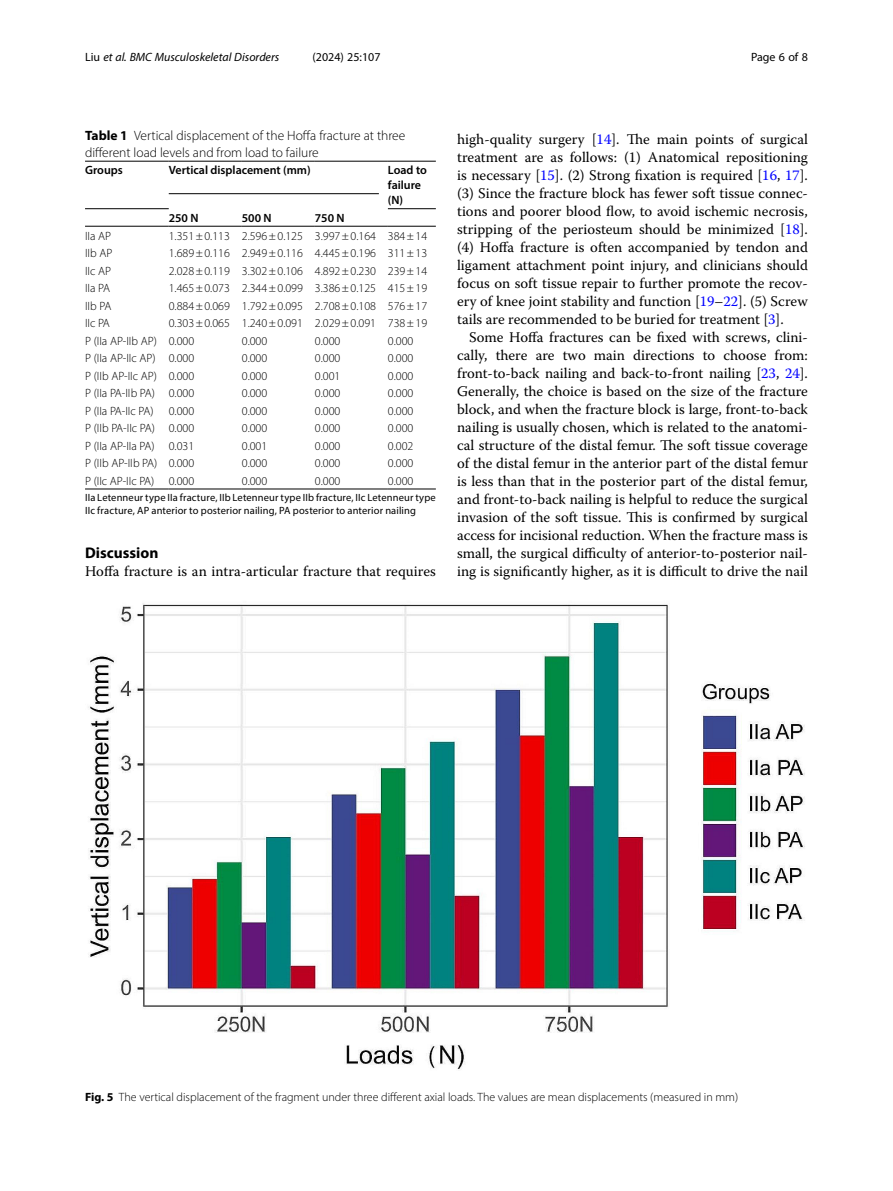
<style>
.page{position:relative;width:893px;height:1191px;background:#fff}
.page>*{position:absolute;margin:0;border:0;box-sizing:border-box;transform-origin:0 0}
.Head_1{font:700 15.45px "Myriad Pro";color:#000}
.Body_Text_Indent{font:14.7px/18px "Warnock Pro";color:#000;text-align:justify}
.Body_Text{font:14.7px/18px "Warnock Pro";color:#000;text-align:justify}
.Table_Caption{font:300 13.5px/16.5px "Myriad Pro";color:#000}
.Table_Body{font:300 12px "Myriad Pro";color:#000}
.Figure_Caption{font:300 12px "Myriad Pro";color:#000}
.t1{font:italic 12px "Myriad Pro";color:#000}
.Table_Head{font:600 12px/15px "Myriad Pro";color:#000}
.Table_Head_Bridge_Ru{font:600 12px "Myriad Pro";color:#000}
.t2{font:12px "Myriad Pro";color:#000}
.Table_Footnote{font:10.5px/12.8px "Myriad Pro";letter-spacing:.015em;color:#000}
.s1{font-style:normal}
.s2{font-weight:700}
.s3{color:#00f}
</style>
<div class="page">
<hr style="left:388px;top:161px;width:48px;height:1px;background:#000">
<hr style="left:85px;top:208px;width:84px;height:1px;background:#000">
<hr style="left:85px;top:226px;width:84px;height:1px;background:#000">
<hr style="left:169px;top:226px;width:73px;height:1px;background:#000">
<hr style="left:242px;top:226px;width:73px;height:1px;background:#000">
<hr style="left:315px;top:226px;width:73px;height:1px;background:#000">
<hr style="left:388px;top:208px;width:48px;height:1px;background:#000">
<hr style="left:388px;top:226px;width:48px;height:1px;background:#000">
<hr style="left:169px;top:489px;width:73px;height:1px;background:#000">
<hr style="left:242px;top:489px;width:73px;height:1px;background:#000">
<hr style="left:315px;top:489px;width:73px;height:1px;background:#000">
<hr style="left:388px;top:489px;width:48px;height:1px;background:#000">
<hr style="left:85px;top:489px;width:84px;height:1px;background:#000">
<hr style="left:85px;top:161px;width:84px;height:1px;background:#000">
<hr style="left:169px;top:161px;width:73px;height:1px;background:#000">
<hr style="left:242px;top:161px;width:73px;height:1px;background:#000">
<hr style="left:315px;top:161px;width:73px;height:1px;background:#000">
<hr style="left:169px;top:193px;width:210px;height:1px;background:#000">
<img style="left:88px;top:603px;width:717px;height:466px">
<p class="t1" style="left:85px;top:50px;width:196px"><span class="s1">Liu</span> et al. BMC Musculoskeletal Disorders</p>
<p class="t2" style="left:312px;top:50px;width:70px">(2024) 25:107</p>
<p class="t2" style="left:751px;top:50px;width:58px">Page 6 of 8</p>
<p class="Table_Caption" style="left:85px;top:128px;width:322px"><span class="s2">Table 1</span> Vertical displacement of the Hoffa fracture at three different load levels and from load to failure</p>
<p class="Table_Head" style="left:85px;top:163px;width:39px">Groups</p>
<p class="Table_Head_Bridge_Ru" style="left:169px;top:163px;width:143px">Vertical displacement (mm)</p>
<p class="Table_Head" style="left:388px;top:163px;width:41px">Load to failure (N)</p>
<p class="Table_Head" style="left:169px;top:210px;width:31px">250 N</p>
<p class="Table_Head" style="left:242px;top:210px;width:31px">500 N</p>
<p class="Table_Head" style="left:315px;top:210px;width:31px">750 N</p>
<p class="Table_Body" style="left:85px;top:228px;width:28px">IIa AP</p>
<p class="Table_Body" style="left:169px;top:228px;width:63px">1.351±0.113</p>
<p class="Table_Body" style="left:242px;top:228px;width:63px">2.596±0.125</p>
<p class="Table_Body" style="left:315px;top:228px;width:63px">3.997±0.164</p>
<p class="Table_Body" style="left:388px;top:228px;width:41px">384±14</p>
<p class="Table_Body" style="left:85px;top:246px;width:29px">IIb AP</p>
<p class="Table_Body" style="left:169px;top:246px;width:63px">1.689±0.116</p>
<p class="Table_Body" style="left:242px;top:246px;width:63px">2.949±0.116</p>
<p class="Table_Body" style="left:315px;top:246px;width:63px">4.445±0.196</p>
<p class="Table_Body" style="left:388px;top:246px;width:41px">311±13</p>
<p class="Table_Body" style="left:85px;top:263px;width:28px">IIc AP</p>
<p class="Table_Body" style="left:169px;top:263px;width:63px">2.028±0.119</p>
<p class="Table_Body" style="left:242px;top:263px;width:63px">3.302±0.106</p>
<p class="Table_Body" style="left:315px;top:263px;width:63px">4.892±0.230</p>
<p class="Table_Body" style="left:388px;top:263px;width:41px">239±14</p>
<p class="Table_Body" style="left:85px;top:281px;width:26px">IIa PA</p>
<p class="Table_Body" style="left:169px;top:281px;width:63px">1.465±0.073</p>
<p class="Table_Body" style="left:242px;top:281px;width:63px">2.344±0.099</p>
<p class="Table_Body" style="left:315px;top:281px;width:63px">3.386±0.125</p>
<p class="Table_Body" style="left:388px;top:281px;width:41px">415±19</p>
<p class="Table_Body" style="left:85px;top:298px;width:28px">IIb PA</p>
<p class="Table_Body" style="left:169px;top:298px;width:63px">0.884±0.069</p>
<p class="Table_Body" style="left:242px;top:298px;width:63px">1.792±0.095</p>
<p class="Table_Body" style="left:315px;top:298px;width:63px">2.708±0.108</p>
<p class="Table_Body" style="left:388px;top:298px;width:41px">576±17</p>
<p class="Table_Body" style="left:85px;top:316px;width:26px">IIc PA</p>
<p class="Table_Body" style="left:169px;top:316px;width:63px">0.303±0.065</p>
<p class="Table_Body" style="left:242px;top:316px;width:63px">1.240±0.091</p>
<p class="Table_Body" style="left:315px;top:316px;width:63px">2.029±0.091</p>
<p class="Table_Body" style="left:388px;top:316px;width:41px">738±19</p>
<p class="Table_Body" style="left:85px;top:333px;width:74px">P (IIa AP-IIb AP)</p>
<p class="Table_Body" style="left:169px;top:333px;width:27px">0.000</p>
<p class="Table_Body" style="left:242px;top:333px;width:27px">0.000</p>
<p class="Table_Body" style="left:315px;top:333px;width:27px">0.000</p>
<p class="Table_Body" style="left:388px;top:333px;width:27px">0.000</p>
<p class="Table_Body" style="left:85px;top:351px;width:72px">P (IIa AP-IIc AP)</p>
<p class="Table_Body" style="left:169px;top:351px;width:27px">0.000</p>
<p class="Table_Body" style="left:242px;top:351px;width:27px">0.000</p>
<p class="Table_Body" style="left:315px;top:351px;width:27px">0.000</p>
<p class="Table_Body" style="left:388px;top:351px;width:27px">0.000</p>
<p class="Table_Body" style="left:85px;top:368px;width:73px">P (IIb AP-IIc AP)</p>
<p class="Table_Body" style="left:169px;top:368px;width:27px">0.000</p>
<p class="Table_Body" style="left:242px;top:368px;width:27px">0.000</p>
<p class="Table_Body" style="left:315px;top:368px;width:27px">0.001</p>
<p class="Table_Body" style="left:388px;top:368px;width:27px">0.000</p>
<p class="Table_Body" style="left:85px;top:386px;width:71px">P (IIa PA-IIb PA)</p>
<p class="Table_Body" style="left:169px;top:386px;width:27px">0.000</p>
<p class="Table_Body" style="left:242px;top:386px;width:27px">0.000</p>
<p class="Table_Body" style="left:315px;top:386px;width:27px">0.000</p>
<p class="Table_Body" style="left:388px;top:386px;width:27px">0.000</p>
<p class="Table_Body" style="left:85px;top:403px;width:70px">P (IIa PA-IIc PA)</p>
<p class="Table_Body" style="left:169px;top:403px;width:27px">0.000</p>
<p class="Table_Body" style="left:242px;top:403px;width:27px">0.000</p>
<p class="Table_Body" style="left:315px;top:403px;width:27px">0.000</p>
<p class="Table_Body" style="left:388px;top:403px;width:27px">0.000</p>
<p class="Table_Body" style="left:85px;top:421px;width:71px">P (IIb PA-IIc PA)</p>
<p class="Table_Body" style="left:169px;top:421px;width:27px">0.000</p>
<p class="Table_Body" style="left:242px;top:421px;width:27px">0.000</p>
<p class="Table_Body" style="left:315px;top:421px;width:27px">0.000</p>
<p class="Table_Body" style="left:388px;top:421px;width:27px">0.000</p>
<p class="Table_Body" style="left:85px;top:438px;width:71px">P (IIa AP-IIa PA)</p>
<p class="Table_Body" style="left:169px;top:438px;width:27px">0.031</p>
<p class="Table_Body" style="left:242px;top:438px;width:27px">0.001</p>
<p class="Table_Body" style="left:315px;top:438px;width:27px">0.000</p>
<p class="Table_Body" style="left:388px;top:438px;width:27px">0.002</p>
<p class="Table_Body" style="left:85px;top:456px;width:74px">P (IIb AP-IIb PA)</p>
<p class="Table_Body" style="left:169px;top:456px;width:27px">0.000</p>
<p class="Table_Body" style="left:242px;top:456px;width:27px">0.000</p>
<p class="Table_Body" style="left:315px;top:456px;width:27px">0.000</p>
<p class="Table_Body" style="left:388px;top:456px;width:27px">0.000</p>
<p class="Table_Body" style="left:85px;top:473px;width:71px">P (IIc AP-IIc PA)</p>
<p class="Table_Body" style="left:169px;top:473px;width:27px">0.000</p>
<p class="Table_Body" style="left:242px;top:473px;width:27px">0.000</p>
<p class="Table_Body" style="left:315px;top:473px;width:27px">0.000</p>
<p class="Table_Body" style="left:388px;top:473px;width:27px">0.000</p>
<p class="Table_Footnote" style="left:85px;top:491px;width:352px">IIa Letenneur type IIa fracture, IIb Letenneur type IIb fracture, IIc Letenneur type<br>IIc fracture, AP anterior to posterior nailing, PA posterior to anterior nailing</p>
<p class="Head_1" style="left:85px;top:543px;width:75px">Discussion</p>
<p class="Body_Text" style="left:85px;top:562px;width:352px">Hoffa fracture is an intra-articular fracture that requires</p>
<p class="Body_Text" style="left:457px;top:130px;width:352px">high-quality surgery [<span class="s3">14</span>]. The main points of surgical treatment are as follows: (1) Anatomical repositioning is necessary [<span class="s3">15</span>]. (2) Strong fixation is required [<span class="s3">16</span>, <span class="s3">17</span>]. (3) Since the fracture block has fewer soft tissue connec&shy;tions and poorer blood flow, to avoid ischemic necrosis, stripping of the periosteum should be minimized [<span class="s3">18</span>]. (4) Hoffa fracture is often accompanied by tendon and ligament attachment point injury, and clinicians should focus on soft tissue repair to further promote the recov&shy;ery of knee joint stability and function [<span class="s3">19</span>–<span class="s3">22</span>]. (5) Screw tails are recommended to be buried for treatment [<span class="s3">3</span>].</p>
<p class="Body_Text_Indent" style="left:457px;top:328px;width:352px;text-indent:12px">Some Hoffa fractures can be fixed with screws, clini&shy;cally, there are two main directions to choose from: front-to-back nailing and back-to-front nailing [<span class="s3">23</span>, <span class="s3">24</span>].<br>Generally, the choice is based on the size of the fracture block, and when the fracture block is large, front-to-back nailing is usually chosen, which is related to the anatomi&shy;cal structure of the distal femur. The soft tissue coverage of the distal femur in the anterior part of the distal femur is less than that in the posterior part of the distal femur, and front-to-back nailing is helpful to reduce the surgical invasion of the soft tissue. This is confirmed by surgical access for incisional reduction. When the fracture mass is small, the surgical difficulty of anterior-to-posterior nail&shy;ing is significantly higher, as it is difficult to drive the nail</p>
<p class="Figure_Caption" style="left:85px;top:1089px;width:655px"><span class="s2">Fig. 5</span> The vertical displacement of the fragment under three different axial loads. The values are mean displacements (measured in mm)</p>
</div>
